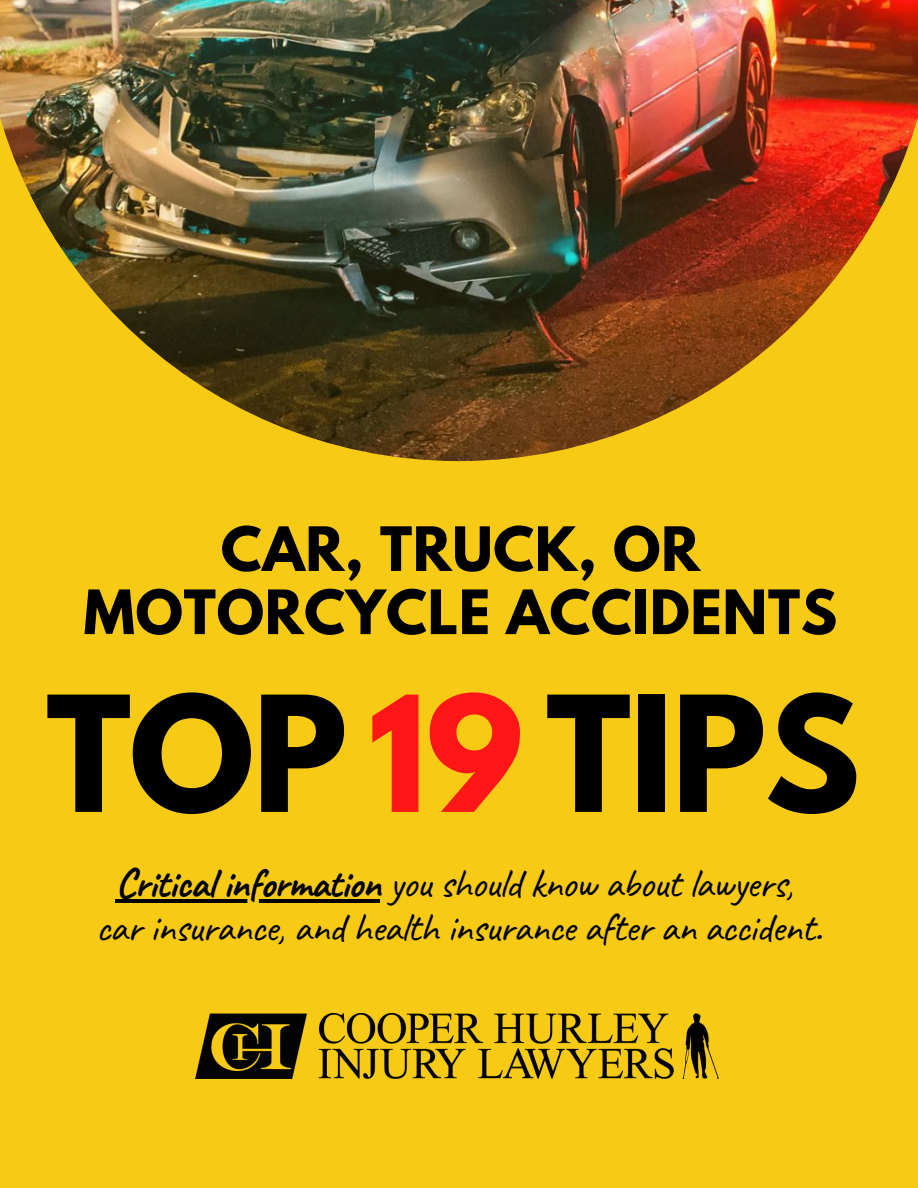
<style>
.page{position:relative;width:918px;height:1188px;background:#f7ca16}
.page>*{position:absolute;margin:0;border:0;box-sizing:border-box;transform-origin:0 0}
.t1{font:700 142.2px "League Spartan";letter-spacing:-.01em;color:#000}
.t2{font:700 54.15px/63.2px "League Spartan";letter-spacing:.015em;color:#000;text-align:center}
.t3{font:40.95px/44.1px "Caveat";letter-spacing:-.02em;color:#000;text-align:center}
.s1{color:#ff1616}
.s2{font-weight:700}
</style>
<div class="page">
<img style="left:195px;top:1014px;width:524px;height:65px">
<img style="left:0;top:0;width:918px;height:461px">
<hr style="left:115px;top:900px;width:265px;height:3px;background:#000">
<h2 class="t2" style="left:84px;top:517px;width:755px">CAR, TRUCK, OR<br>MOTORCYCLE ACCIDENTS</h2>
<h1 class="t1" style="left:46px;top:643px;width:815px">TOP <span class="s1">19</span> TIPS</h1>
<p class="t3" style="left:96px;top:862px;width:728px"><span class="s2">Critical information</span> you should know about lawyers, car insurance, and health insurance after an accident.</p>
</div>
